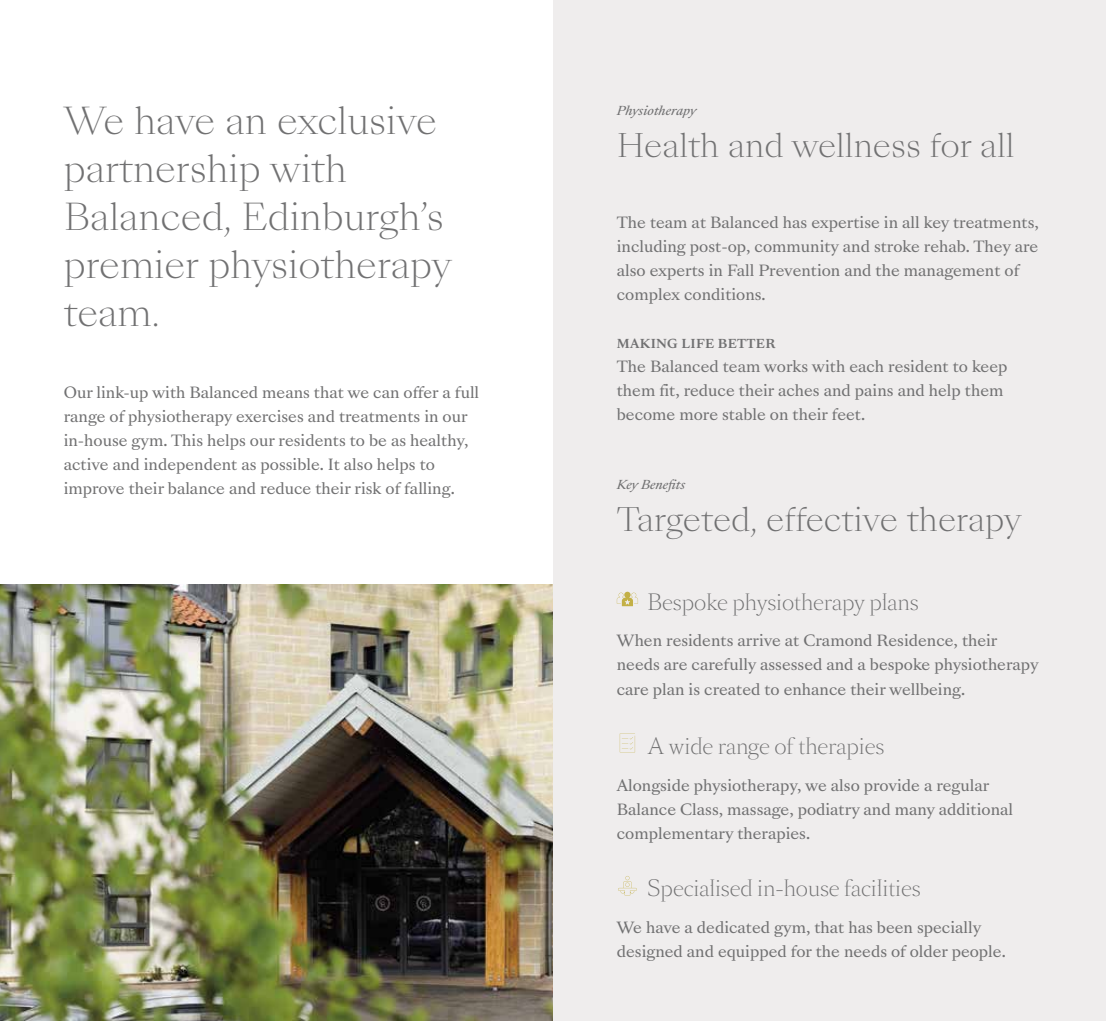
<style>
.page{position:relative;width:1106px;height:1021px;background:#fff}
.page>*{position:absolute;margin:0;border:0;box-sizing:border-box;transform-origin:0 0}
.t1{font:300 36px/48px "Sang Bleu Kingdom";color:#717172}
.t2{font:300 31.5px "Sang Bleu Kingdom";color:#717172}
.t3{font:300 21px "Sang Bleu Serif";color:#717172}
.t4{font:15px/24px "Sang Bleu Versailles";color:#717172}
.t5{font:italic 12px "Sang Bleu Versailles";color:#717172}
.t6{font:700 12px "Sang Bleu Versailles";letter-spacing:.03em;color:#717172}
</style>
<div class="page">
<div style="left:553px;top:0;width:553px;height:1020px;background:#efeded"></div>
<img style="left:0;top:585px;width:553px;height:435px">
<svg style="left:617px;top:591px;width:21px;height:15px"></svg>
<svg style="left:620px;top:733px;width:15px;height:19px"></svg>
<svg style="left:618px;top:876px;width:19px;height:19px"></svg>
<h1 class="t1" style="left:64px;top:98px;width:389px">We have an exclusive partnership with<br>Balanced, Edinburgh’s premier physiotherapy team.</h1>
<p class="t4" style="left:64px;top:380px;width:417px">Our link-up with Balanced means that we can offer a full range of physiotherapy exercises and treatments in our in-house gym. This helps our residents to be as healthy, active and independent as possible. It also helps to improve their balance and reduce their risk of falling.</p>
<p class="t5" style="left:617px;top:102px;width:81px">Physiotherapy</p>
<h2 class="t2" style="left:617px;top:124px;width:399px">Health and wellness for all</h2>
<p class="t4" style="left:617px;top:211px;width:423px">The team at Balanced has expertise in all key treatments, including post-op, community and stroke rehab. They are also experts in Fall Prevention and the management of complex conditions.</p>
<p class="t6" style="left:617px;top:335px;width:160px">MAKING LIFE BETTER</p>
<p class="t4" style="left:617px;top:355px;width:392px">The Balanced team works with each resident to keep them fit, reduce their aches and pains and help them become more stable on their feet.</p>
<p class="t5" style="left:617px;top:476px;width:70px">Key Benefits</p>
<h2 class="t2" style="left:617px;top:498px;width:406px">Targeted, effective therapy</h2>
<h3 class="t3" style="left:647px;top:589px;width:272px">Bespoke physiotherapy plans</h3>
<p class="t4" style="left:617px;top:629px;width:423px">When residents arrive at Cramond Residence, their needs are carefully assessed and a bespoke physiotherapy care plan is created to enhance their wellbeing.</p>
<h3 class="t3" style="left:647px;top:732px;width:238px">A wide range of therapies</h3>
<p class="t4" style="left:617px;top:773px;width:398px">Alongside physiotherapy, we also provide a regular<br>Balance Class, massage, podiatry and many additional complementary therapies.</p>
<h3 class="t3" style="left:647px;top:875px;width:274px">Specialised in-house facilities</h3>
<p class="t4" style="left:617px;top:916px;width:390px">We have a dedicated gym, that has been specially designed and equipped for the needs of older people.</p>
</div>
